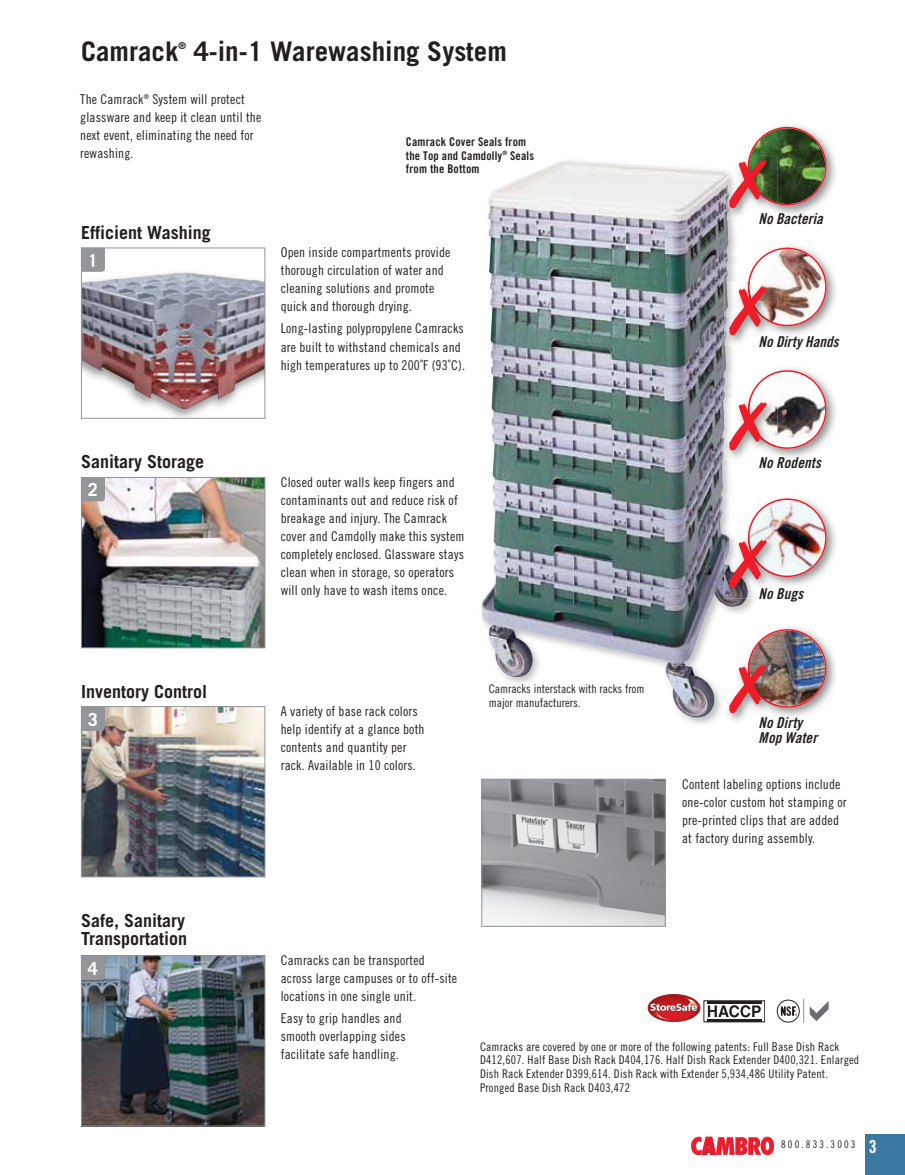
<style>
.page{position:relative;width:905px;height:1175px;background:#fff}
.page>*{position:absolute;margin:0;border:0;box-sizing:border-box;transform-origin:0 0}
.t1{font:700 27px "Trade Gothic";color:#231f20}
.t2{font:700 18px/18px "Trade Gothic";color:#231f20}
.t3{font:700 18px "Trade Gothic";color:#fff}
.t4{font:15px/15px "Trade Gothic LT Std Bd Cn 20 Obl";color:#231f20}
.t5{font:13.5px/18px "Trade Gothic LT Std Cn 18";letter-spacing:.015em;color:#231f20}
.t6{font:12px/13.5px "Trade Gothic LT Std Cn 18";letter-spacing:.015em;color:#231f20}
.t7{font:12px/13.5px "Trade Gothic LT Std Bd Cn 20";letter-spacing:.015em;color:#231f20}
.t8{font:10.5px "Trade Gothic LT Std Cn 18";letter-spacing:.2em;color:#231f20}
.t9{font:700 9.45px "Trade Gothic";color:#231f20}
.s1{font-family:"Trade Gothic LT Std Bd Cn 20";font-size:18px;color:#fff}
</style>
<div class="page">
<div style="left:648px;top:994px;width:52px;height:27px;border:1px solid #962e34;border-radius:50%"></div>
<svg style="left:649px;top:994px;width:49px;height:26px"></svg>
<img style="left:483px;top:780px;width:180px;height:144px">
<div style="left:481px;top:778px;width:184px;height:148px;border:1px solid #939598"></div>
<img style="left:482px;top:160px;width:272px;height:564px">
<img style="left:488px;top:162px;width:71px;height:312px">
<img style="left:83px;top:272px;width:180px;height:137px">
<div style="left:81px;top:247px;width:184px;height:171px;border:1px solid #939598"></div>
<img style="left:83px;top:479px;width:180px;height:167px">
<div style="left:81px;top:477px;width:184px;height:171px;border:1px solid #939598"></div>
<img style="left:83px;top:708px;width:180px;height:167px">
<div style="left:81px;top:706px;width:184px;height:171px;border:1px solid #939598"></div>
<img style="left:83px;top:957px;width:180px;height:167px">
<div style="left:81px;top:955px;width:184px;height:171px;border:1px solid #939598"></div>
<img style="left:743px;top:243px;width:93px;height:74px">
<img style="left:728px;top:282px;width:26px;height:64px">
<img style="left:724px;top:282px;width:4px;height:64px">
<img style="left:729px;top:247px;width:97px;height:88px">
<img style="left:777px;top:125px;width:59px;height:90px">
<img style="left:724px;top:160px;width:30px;height:59px">
<img style="left:724px;top:171px;width:5px;height:48px">
<img style="left:769px;top:208px;width:8px;height:3px">
<img style="left:743px;top:208px;width:11px;height:8px">
<img style="left:729px;top:127px;width:97px;height:81px">
<img style="left:743px;top:365px;width:93px;height:93px">
<img style="left:724px;top:397px;width:32px;height:64px">
<img style="left:724px;top:397px;width:1px;height:32px">
<img style="left:756px;top:450px;width:21px;height:8px">
<svg style="left:729px;top:370px;width:97px;height:80px"></svg>
<img style="left:743px;top:493px;width:93px;height:75px">
<img style="left:747px;top:588px;width:7px;height:11px">
<img style="left:724px;top:535px;width:23px;height:64px">
<img style="left:729px;top:498px;width:97px;height:90px">
<img style="left:743px;top:624px;width:93px;height:93px">
<img style="left:756px;top:713px;width:21px;height:4px">
<img style="left:724px;top:660px;width:32px;height:64px">
<img style="left:729px;top:629px;width:97px;height:84px">
<div style="left:777px;top:999px;width:22px;height:23px;border:1px solid #231f20;border-radius:50%"></div>
<svg style="left:780px;top:1006px;width:17px;height:10px"></svg>
<svg style="left:803px;top:999px;width:25px;height:23px"></svg>
<div style="left:703px;top:1000px;width:62px;height:22px;border:1px solid #231f20"></div>
<svg style="left:707px;top:1005px;width:53px;height:12px"></svg>
<hr style="left:707px;top:1001px;width:54px;height:2px;background:#231f20">
<hr style="left:707px;top:1019px;width:54px;height:2px;background:#231f20">
<div style="left:865px;top:1134px;width:39px;height:40px;background:#3b79a2"></div>
<svg style="left:691px;top:1136px;width:83px;height:18px"></svg>
<svg style="left:81px;top:247px;width:24px;height:25px"></svg>
<svg style="left:81px;top:477px;width:24px;height:24px"></svg>
<svg style="left:81px;top:706px;width:24px;height:25px"></svg>
<svg style="left:81px;top:955px;width:24px;height:25px"></svg>
<h1 class="t1" style="left:81px;top:35px;width:99px">Camrack</h1>
<p class="t9" style="left:178px;top:39px;width:9px">®</p>
<h1 class="t1" style="left:194px;top:35px;width:315px">4-in-1 Warewashing System</h1>
<p class="t5" style="left:80px;top:90px;width:182px">The Camrack<sup>®</sup> System will protect glassware and keep it clean until the next event, eliminating the need for rewashing.</p>
<p class="t7" style="left:406px;top:135px;width:130px">Camrack Cover Seals from the Top and Camdolly<sup>®</sup> Seals from the Bottom</p>
<h2 class="t2" style="left:81px;top:223px;width:131px">Efficient Washing</h2>
<h2 class="t3" style="left:88px;top:249px;width:12px">1</h2>
<p class="t5" style="left:281px;top:243px;width:171px">Open inside compartments provide thorough circulation of water and cleaning solutions and promote quick and thorough drying.</p>
<p class="t5" style="left:281px;top:319px;width:186px">Long-lasting polypropylene Camracks are built to withstand chemicals and high temperatures up to 200˚F (93˚C).</p>
<h2 class="t2" style="left:81px;top:452px;width:125px">Sanitary Storage</h2>
<h2 class="t3" style="left:88px;top:478px;width:12px">2</h2>
<p class="t5" style="left:281px;top:473px;width:185px">Closed outer walls keep fingers and contaminants out and reduce risk of breakage and injury. The Camrack cover and Camdolly make this system completely enclosed. Glassware stays clean when in storage, so operators will only have to wash items once.</p>
<p class="t4" style="left:758px;top:212px;width:66px">No Bacteria</p>
<p class="t4" style="left:758px;top:335px;width:81px">No Dirty Hands</p>
<p class="t4" style="left:758px;top:455px;width:64px">No Rodents</p>
<p class="t4" style="left:758px;top:586px;width:46px">No Bugs</p>
<h2 class="t2" style="left:81px;top:682px;width:127px">Inventory Control</h2>
<h2 class="t3" style="left:88px;top:708px;width:12px">3</h2>
<h2 class="t2" style="left:81px;top:911px;width:108px">Safe, Sanitary<br>Transportation</h2>
<h2 class="t3" style="left:88px;top:957px;width:12px">4</h2>
<p class="t5" style="left:281px;top:702px;width:145px">A variety of base rack colors help identify at a glance both contents and quantity per rack. Available in 10 colors.</p>
<p class="t6" style="left:489px;top:682px;width:157px">Camracks interstack with racks from major manufacturers.</p>
<p class="t4" style="left:758px;top:715px;width:60px">No Dirty<br>Mop Water</p>
<p class="t5" style="left:682px;top:774px;width:166px">Content labeling options include one-color custom hot stamping or pre-printed clips that are added at factory during assembly.</p>
<p class="t5" style="left:281px;top:951px;width:178px">Camracks can be transported across large campuses or to off-site locations in one single unit.</p>
<p class="t5" style="left:281px;top:1009px;width:126px">Easy to grip handles and smooth overlapping sides facilitate safe handling.</p>
<p class="t6" style="left:480px;top:1039px;width:381px">Camracks are covered by one or more of the following patents: Full Base Dish Rack D412,607. Half Base Dish Rack D404,176. Half Dish Rack Extender D400,321. Enlarged Dish Rack Extender D399,614. Dish Rack with Extender 5,934,486 Utility Patent.<br>Pronged Base Dish Rack D403,472</p>
<p class="t8" style="left:781px;top:1138px;width:97px">800.833.3003 <span class="s1">3</span></p>
</div>
